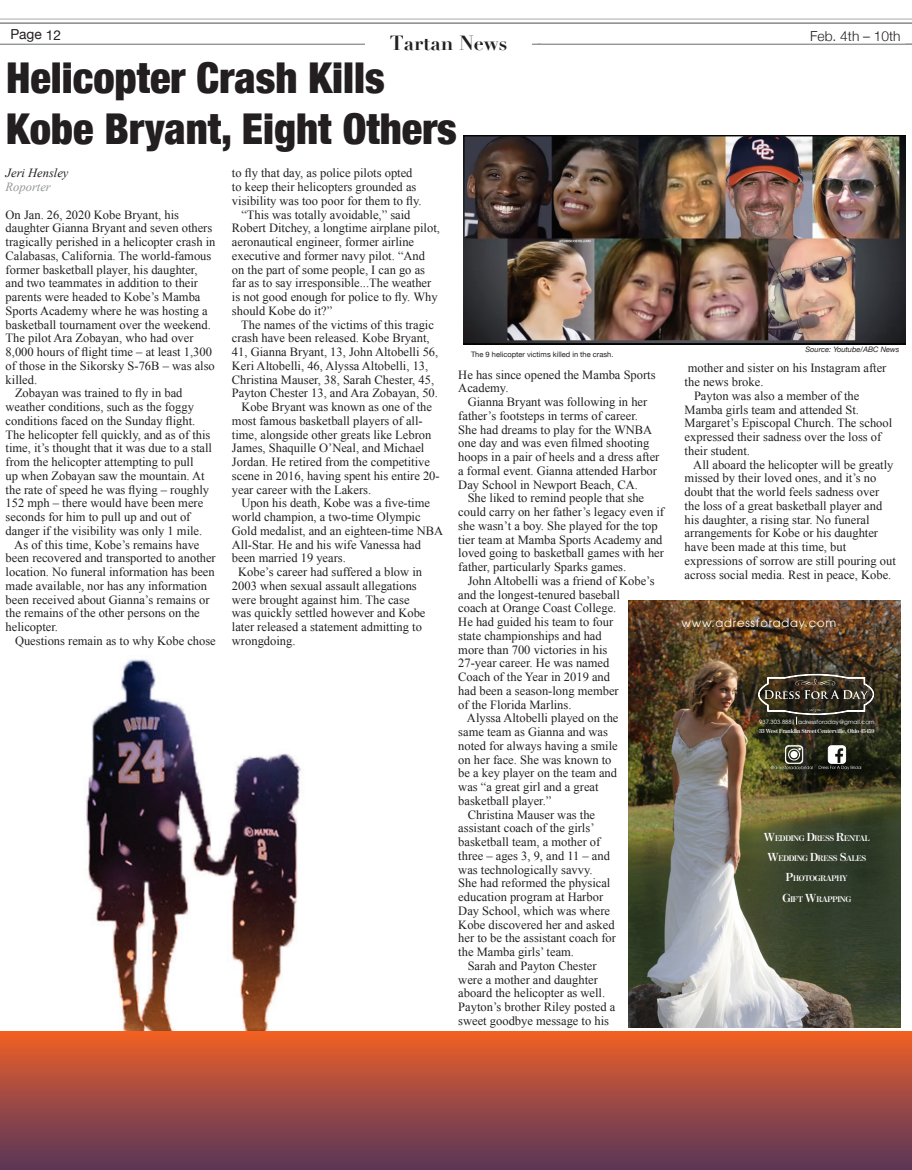
<style>
.page{position:relative;width:912px;height:1170px;background:#fff}
.page>*{position:absolute;margin:0;border:0;box-sizing:border-box;transform-origin:0 0}
.t1{font:900 condensed 42.5px/51px "Helvetica Neue";color:#231f20}
.t2{font:700 20px "Didot";color:#231f20}
.t3{font:300 13.75px "Helvetica Neue";color:#231f20}
.t4{font:13.75px "Helvetica Neue";color:#231f20}
.t5{font:12.5px/13.8px "Times New Roman";color:#231f20}
.t6{font:italic 12.5px/13.8px "Times New Roman";color:#231f20}
.t7{font:11.5px "ITC Avant Garde Pro";letter-spacing:.07em;color:#fff}
.t8{font:700 8px "Moderno FB";letter-spacing:-.03em;color:#fff}
.t9{font:7.5px "Helvetica Neue";color:#231f20}
.t10{font:italic 7.5px "Helvetica Neue";color:#231f20}
.t11{font:700 5.75px "Moderno FB";letter-spacing:-.02em;color:#fff}
.t12{font:5.75px "ITC Avant Garde Pro";letter-spacing:.01em;color:#fff}
.s1{color:#939598}
.s2{font-size:11.5px}
</style>
<div class="page">
<hr style="left:0;top:22px;width:911px;height:2px;background:#8a8c8f">
<hr style="left:0;top:19px;width:911px;height:1px;background:#a8a9ad">
<hr style="left:0;top:44px;width:540px;height:1px;background:#95979a">
<hr style="left:537px;top:44px;width:374px;height:1px;background:#95979a">
<div style="left:365px;top:31px;width:166px;height:29px;background:#fff"></div>
<img style="left:464px;top:135px;width:441px;height:210px">
<img style="left:86px;top:659px;width:215px;height:372px">
<div style="left:0;top:1031px;width:911px;height:139px;background:linear-gradient(to bottom,#ee6028,#55355b)"></div>
<img style="left:628px;top:600px;width:272px;height:428px">
<svg style="left:770px;top:746px;width:42px;height:24px"></svg>
<div style="left:784px;top:745px;width:18px;height:19px;border:1px solid #fff;border-radius:3px"></div>
<svg style="left:818px;top:746px;width:42px;height:24px"></svg>
<div style="left:827px;top:745px;width:18px;height:19px;border:1px solid #fff;border-radius:3px"></div>
<svg style="left:754px;top:674px;width:119px;height:51px;background:#4a4437"></svg>
<p class="t4" style="left:10px;top:24px;width:52px">Page 12</p>
<p class="t3" style="left:810px;top:25px;width:92px">Feb. 4th – 10th</p>
<p class="t2" style="left:389px;top:31px;width:119px">Tartan News</p>
<p class="t1" style="left:6px;top:50px;width:452px">Helicopter Crash Kills<br>Kobe Bryant, Eight Others</p>
<p class="t6" style="left:6px;top:166px;width:64px">Jeri Hensley<br><span class="s1">Roporter</span></p>
<p class="t5" style="left:6px;top:207px;width:211px">On Jan. 26, 2020 Kobe Bryant, his daughter Gianna Bryant and seven others tragically perished in a helicopter crash in Calabasas, California. The world-famous former basketball player, his daughter, and two teammates in addition to their parents were headed to Kobe’s Mamba Sports Academy where he was hosting a basketball tournament over the weekend.<br>The pilot Ara Zobayan, who had over 8,000 hours of flight time – at least 1,300 of those in the Sikorsky S-76B – was also killed.</p>
<p class="t5" style="left:6px;top:386px;width:208px;text-indent:9px">Zobayan was trained to fly in bad weather conditions, such as the foggy conditions faced on the Sunday flight.<br>The helicopter fell quickly, and as of this time, it’s thought that it was due to a stall from the helicopter attempting to pull<br>up when Zobayan saw the mountain. At the rate of speed he was flying – roughly 152 mph – there would have been mere seconds for him to pull up and out of danger if the visibility was only 1 mile.</p>
<p class="t5" style="left:6px;top:537px;width:212px;text-indent:9px">As of this time, Kobe’s remains have been recovered and transported to another location. No funeral information has been made available, nor has any information been received about Gianna’s remains or the remains of the other persons on the helicopter.</p>
<p class="t5" style="left:15px;top:634px;width:202px">Questions remain as to why Kobe chose</p>
<p class="t5" style="left:232px;top:166px;width:191px">to fly that day, as police pilots opted to keep their helicopters grounded as visibility was too poor for them to fly.</p>
<p class="t5" style="left:232px;top:207px;width:209px;text-indent:9px">“This was totally avoidable,” said Robert Ditchey, a longtime airplane pilot, aeronautical engineer, former airline executive and former navy pilot. “And on the part of some people, I can go as far as to say irresponsible...The weather is not good enough for police to fly. Why should Kobe do it?”</p>
<p class="t5" style="left:232px;top:317px;width:208px;text-indent:9px">The names of the victims of this tragic crash have been released. Kobe Bryant, 41, Gianna Bryant, 13, John Altobelli 56, Keri Altobelli, 46, Alyssa Altobelli, 13, Christina Mauser, 38, Sarah Chester, 45, Payton Chester 13, and Ara Zobayan, 50.</p>
<p class="t5" style="left:232px;top:400px;width:209px;text-indent:9px">Kobe Bryant was known as one of the most famous basketball players of all&shy;time, alongside other greats like Lebron James, Shaquille O’Neal, and Michael Jordan. He retired from the competitive scene in 2016, having spent his entire 20- year career with the Lakers.</p>
<p class="t5" style="left:232px;top:496px;width:213px;text-indent:9px">Upon his death, Kobe was a five-time world champion, a two-time Olympic Gold medalist, and an eighteen-time NBA All-Star. He and his wife Vanessa had been married 19 years.</p>
<p class="t5" style="left:232px;top:565px;width:195px;text-indent:6px">Kobe’s career had suffered a blow in<br>2003 when sexual assault allegations were brought against him. The case was quickly settled however and Kobe later released a statement admitting to wrongdoing.</p>
<p class="t9" style="left:471px;top:349px;width:144px">The 9 helicopter victims killed in the crash.</p>
<p class="t5" style="left:458px;top:367px;width:199px">He has since opened the Mamba Sports<br>Academy.</p>
<p class="t5" style="left:458px;top:395px;width:202px;text-indent:9px">Gianna Bryant was following in her father’s footsteps in terms of career.<br>She had dreams to play for the WNBA one day and was even filmed shooting hoops in a pair of heels and a dress after a formal event. Gianna attended Harbor Day School in Newport Beach, CA.</p>
<p class="t5" style="left:458px;top:491px;width:207px;text-indent:9px">She liked to remind people that she could carry on her father’s legacy even if she wasn’t a boy. She played for the top tier team at Mamba Sports Academy and loved going to basketball games with her father, particularly Sparks games.</p>
<p class="t5" style="left:458px;top:574px;width:198px;text-indent:9px">John Altobelli was a friend of Kobe’s and the longest-tenured baseball<br>coach at Orange Coast College.<br>He had guided his team to four<br>state championships and had<br>more than 700 victories in his<br>27-year career. He was named<br>Coach of the Year in 2019 and<br>had been a season-long member<br>of the Florida Marlins.</p>
<p class="t5" style="left:458px;top:711px;width:162px;text-indent:9px">Alyssa Altobelli played on the same team as Gianna and was noted for always having a smile on her face. She was known to be a key player on the team and was “a great girl and a great basketball player.”</p>
<p class="t5" style="left:458px;top:807px;width:159px;text-indent:9px">Christina Mauser was the assistant coach of the girls’ basketball team, a mother of three – ages 3, 9, and 11 – and was technologically savvy.<br>She had reformed the physical education program at Harbor<br>Day School, which was where<br>Kobe discovered her and asked her to be the assistant coach for the Mamba girls’ team.</p>
<p class="t5" style="left:458px;top:959px;width:158px;text-indent:9px">Sarah and Payton Chester were a mother and daughter aboard the helicopter as well.<br>Payton’s brother Riley posted a sweet goodbye message to his</p>
<p class="t10" style="left:805px;top:344px;width:96px">Source: Youtube/ABC News</p>
<p class="t5" style="left:687px;top:361px;width:200px">mother and sister on his Instagram after</p>
<p class="t5" style="left:684px;top:375px;width:80px">the news broke.</p>
<p class="t5" style="left:693px;top:389px;width:167px">Payton was also a member of the</p>
<p class="t5" style="left:684px;top:402px;width:176px">Mamba girls team and attended St.</p>
<p class="t5" style="left:684px;top:416px;width:209px">Margaret’s Episcopal Church. The school</p>
<p class="t5" style="left:684px;top:430px;width:198px">expressed their sadness over the loss of</p>
<p class="t5" style="left:684px;top:444px;width:67px">their student.</p>
<p class="t5" style="left:684px;top:457px;width:213px;text-indent:9px">All aboard the helicopter will be greatly missed by their loved ones, and it’s no doubt that the world feels sadness over the loss of a great basketball player and his daughter, a rising star. No funeral arrangements for Kobe or his daughter have been made at this time, but expressions of sorrow are still pouring out across social media. Rest in peace, Kobe.</p>
<p class="t7" style="left:681px;top:616px;width:156px">www.adressforaday.com</p>
<p class="t12" style="left:759px;top:718px;width:117px">937.303.8881 adressforaday@gmail.com</p>
<p class="t11" style="left:758px;top:728px;width:117px">33 West Franklin Street Centerville, Ohio 45459</p>
<p class="t8" style="left:763px;top:834px;width:107px"><span class="s2">W</span>EDDING <span class="s2">D</span>RESS <span class="s2">R</span>ENTAL</p>
<p class="t8" style="left:767px;top:854px;width:100px"><span class="s2">W</span>EDDING <span class="s2">D</span>RESS <span class="s2">S</span>ALES</p>
<p class="t8" style="left:785px;top:874px;width:63px"><span class="s2">P</span>HOTOGRAPHY</p>
<p class="t8" style="left:782px;top:894px;width:70px"><span class="s2">G</span>IFT <span class="s2">W</span>RAPPING</p>
</div>
